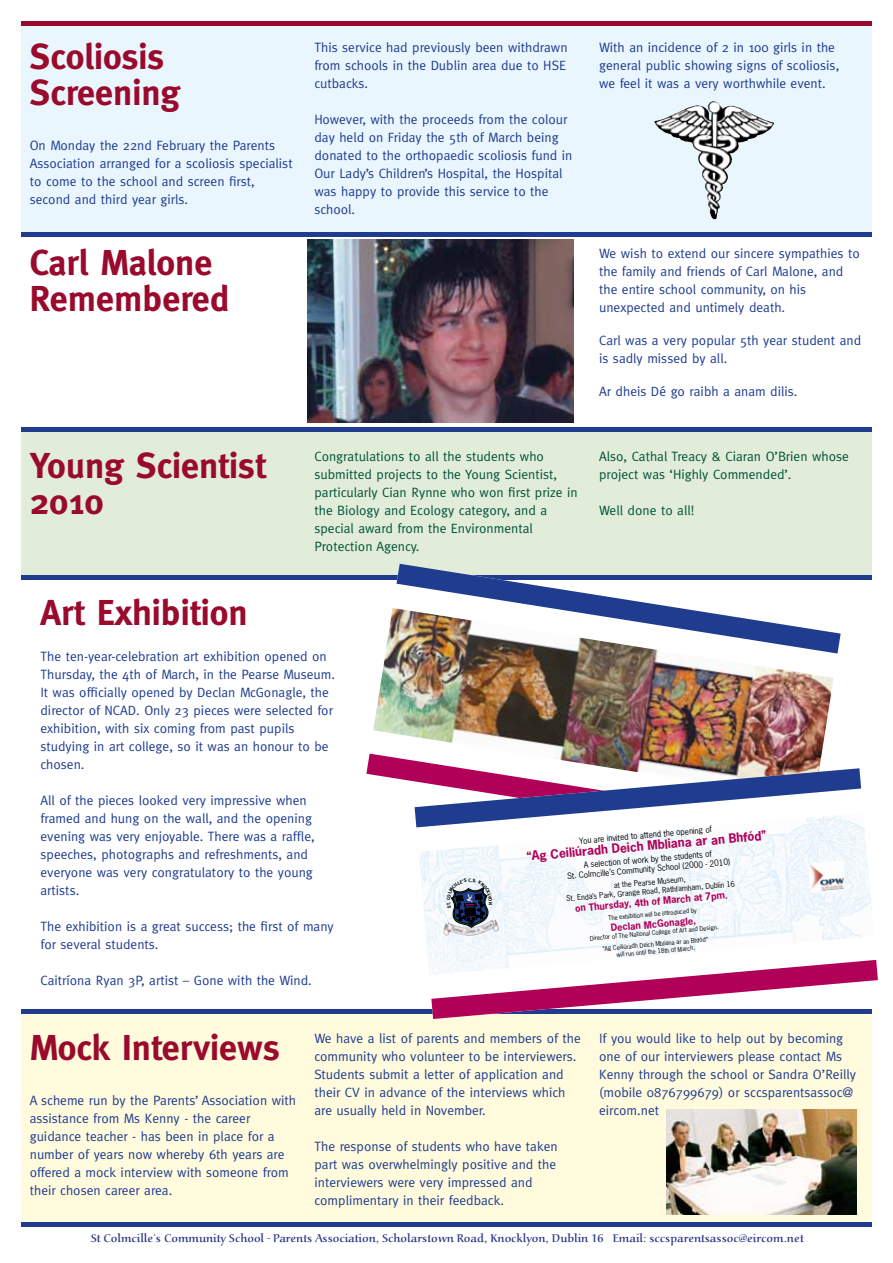
<style>
.page{position:relative;width:893px;height:1263px;background:#fff}
.page>*{position:absolute;margin:0;border:0;box-sizing:border-box;transform-origin:0 0}
.t1{font:700 36px/36px "Meta";color:#990a2c}
.t2{font:13.5px/18px "Meta";color:#1f3c8f}
.t3{font:13.5px/18px "Meta";color:#005239}
.t4{font:700 12.15px "News Gothic Std";color:#b10058}
.t5{font:11.55px "URW Alcuin T";color:#283583}
.t6{font:700 9.45px "News Gothic Std";color:#b10058}
.t7{font:8.1px/9.8px "News Gothic Std";color:#000;text-align:center}
.t8{font:7.5px/8.9px "News Gothic Std";color:#000;text-align:center}
.t9{font:6.15px/11.4px "News Gothic Std";color:#000;text-align:center}
.t10{font:700 4.8px "Meta";color:#000}
</style>
<div class="page">
<div style="left:21px;top:430px;width:851px;height:147px;background:#e2edd9"></div>
<div style="left:21px;top:575px;width:851px;height:5px;background:#1f3c8f"></div>
<hr style="left:21px;top:427px;width:851px;height:4px;background:#1f3c8f">
<img style="left:308px;top:239px;width:265px;height:183px">
<div style="left:21px;top:232px;width:851px;height:5px;background:#1f3c8f"></div>
<div style="left:21px;top:1012px;width:851px;height:210px;background:#fffbdc"></div>
<div style="left:21px;top:1009px;width:851px;height:5px;background:#1f3c8f"></div>
<div style="left:21px;top:21px;width:851px;height:211px;background:#eaf6fe"></div>
<div style="left:21px;top:1222px;width:851px;height:5px;background:#1f3c8f"></div>
<div style="left:21px;top:21px;width:851px;height:5px;background:#990a2c"></div>
<img style="left:654px;top:102px;width:57px;height:99px">
<svg style="left:396px;top:564px;width:445px;height:89px"></svg>
<img style="left:373px;top:608px;width:461px;height:146px">
<img style="left:666px;top:1109px;width:191px;height:105px">
<svg style="left:366px;top:754px;width:512px;height:265px"></svg>
<h1 class="t1" style="left:30px;top:39px;width:152px">Scoliosis<br>Screening</h1>
<p class="t2" style="left:30px;top:137px;width:264px">On Monday the 22nd February the Parents Association arranged for a scoliosis specialist to come to the school and screen first, second and third year girls.</p>
<p class="t2" style="left:314px;top:38px;width:255px;text-align:justify">This service had previously been withdrawn from schools in the Dublin area due to HSE cutbacks.</p>
<p class="t2" style="left:314px;top:110px;width:260px">However, with the proceeds from the colour day held on Friday the 5th of March being donated to the orthopaedic scoliosis fund in Our Lady’s Children’s Hospital, the Hospital was happy to provide this service to the school.</p>
<p class="t2" style="left:599px;top:38px;width:242px">With an incidence of 2 in 100 girls in the general public showing signs of scoliosis, we feel it was a very worthwhile event.</p>
<h1 class="t1" style="left:30px;top:245px;width:202px">Carl Malone<br>Remembered</h1>
<p class="t2" style="left:599px;top:244px;width:262px">We wish to extend our sincere sympathies to the family and friends of Carl Malone, and the entire school community, on his unexpected and untimely death.</p>
<p class="t2" style="left:599px;top:331px;width:264px">Carl was a very popular 5th year student and is sadly missed by all.</p>
<p class="t2" style="left:599px;top:382px;width:200px">Ar dheis Dé go raibh a anam dilis.</p>
<h1 class="t1" style="left:30px;top:448px;width:238px">Young Scientist<br>2010</h1>
<p class="t3" style="left:314px;top:447px;width:265px">Congratulations to all the students who submitted projects to the Young Scientist, particularly Cian Rynne who won first prize in the Biology and Ecology category, and a special award from the Environmental Protection Agency.</p>
<p class="t3" style="left:599px;top:447px;width:251px">Also, Cathal Treacy &amp; Ciaran O’Brien whose project was ‘Highly Commended’.</p>
<p class="t3" style="left:599px;top:501px;width:97px">Well done to all!</p>
<h1 class="t1" style="left:41px;top:594px;width:209px">Art Exhibition</h1>
<p class="t2" style="left:41px;top:647px;width:296px">The ten-year-celebration art exhibition opened on Thursday, the 4th of March, in the Pearse Museum.<br>It was officially opened by Declan McGonagle, the director of NCAD. Only 23 pieces were selected for exhibition, with six coming from past pupils studying in art college, so it was an honour to be chosen.</p>
<p class="t2" style="left:41px;top:791px;width:276px">All of the pieces looked very impressive when framed and hung on the wall, and the opening evening was very enjoyable. There was a raffle, speeches, photographs and refreshments, and everyone was very congratulatory to the young artists.</p>
<p class="t2" style="left:41px;top:917px;width:295px">The exhibition is a great success; the first of many for several students.</p>
<p class="t2" style="left:41px;top:971px;width:273px">Caitríona Ryan 3P, artist – Gone with the Wind.</p>
<p class="t10" style="left:468px;top:877px;width:4px">C</p>
<p class="t7" style="left:579px;top:836px;width:135px;rotate:-5deg">You are invited to attend the opening of</p>
<p class="t4" style="left:526px;top:848px;width:242px;rotate:-5deg">“Ag Ceiliúradh Deich Mbliana ar an Bhfód”</p>
<p class="t7" style="left:566px;top:861px;width:165px;rotate:-5deg">A selection of work by the students of<br>St. Colmcille’s Community School (2000 - 2010)</p>
<p class="t8" style="left:565px;top:885px;width:171px;rotate:-5deg">at the Pearse Museum,<br>St. Enda’s Park, Grange Road, Rathfarnham, Dublin 16</p>
<p class="t6" style="left:575px;top:902px;width:155px;rotate:-5deg">on Thursday, 4th of March at 7pm.</p>
<p class="t9" style="left:608px;top:912px;width:90px;rotate:-5deg">The exhibition will be introduced by</p>
<p class="t6" style="left:610px;top:921px;width:87px;rotate:-5deg">Declan McGonagle,</p>
<p class="t9" style="left:589px;top:932px;width:131px;rotate:-5deg">Director of The National College of Art and Design. “Ag Ceiliúradh Deich Mbliana ar an Bhfód”</p>
<p class="t9" style="left:616px;top:949px;width:80px;rotate:-5deg">will run until the 18th of March.</p>
<h1 class="t1" style="left:30px;top:1029px;width:251px">Mock Interviews</h1>
<p class="t2" style="left:30px;top:1091px;width:268px">A scheme run by the Parents’ Association with assistance from Ms Kenny - the career guidance teacher - has been in place for a number of years now whereby 6th years are offered a mock interview with someone from their chosen career area.</p>
<p class="t2" style="left:314px;top:1029px;width:268px">We have a list of parents and members of the community who volunteer to be interviewers.<br>Students submit a letter of application and their CV in advance of the interviews which are usually held in November.</p>
<p class="t2" style="left:314px;top:1137px;width:245px">The response of students who have taken part was overwhelmingly positive and the interviewers were very impressed and complimentary in their feedback.</p>
<p class="t2" style="left:599px;top:1029px;width:258px">If you would like to help out by becoming one of our interviewers please contact Ms Kenny through the school or Sandra O’Reilly (mobile 0876799679) or sccsparentsassoc@ eircom.net</p>
<p class="t5" style="left:91px;top:1231px;width:714px">St Colmcille’s Community School - Parents Association, Scholarstown Road, Knocklyon, Dublin 16 Email: sccsparentsassoc@eircom.net</p>
</div>
